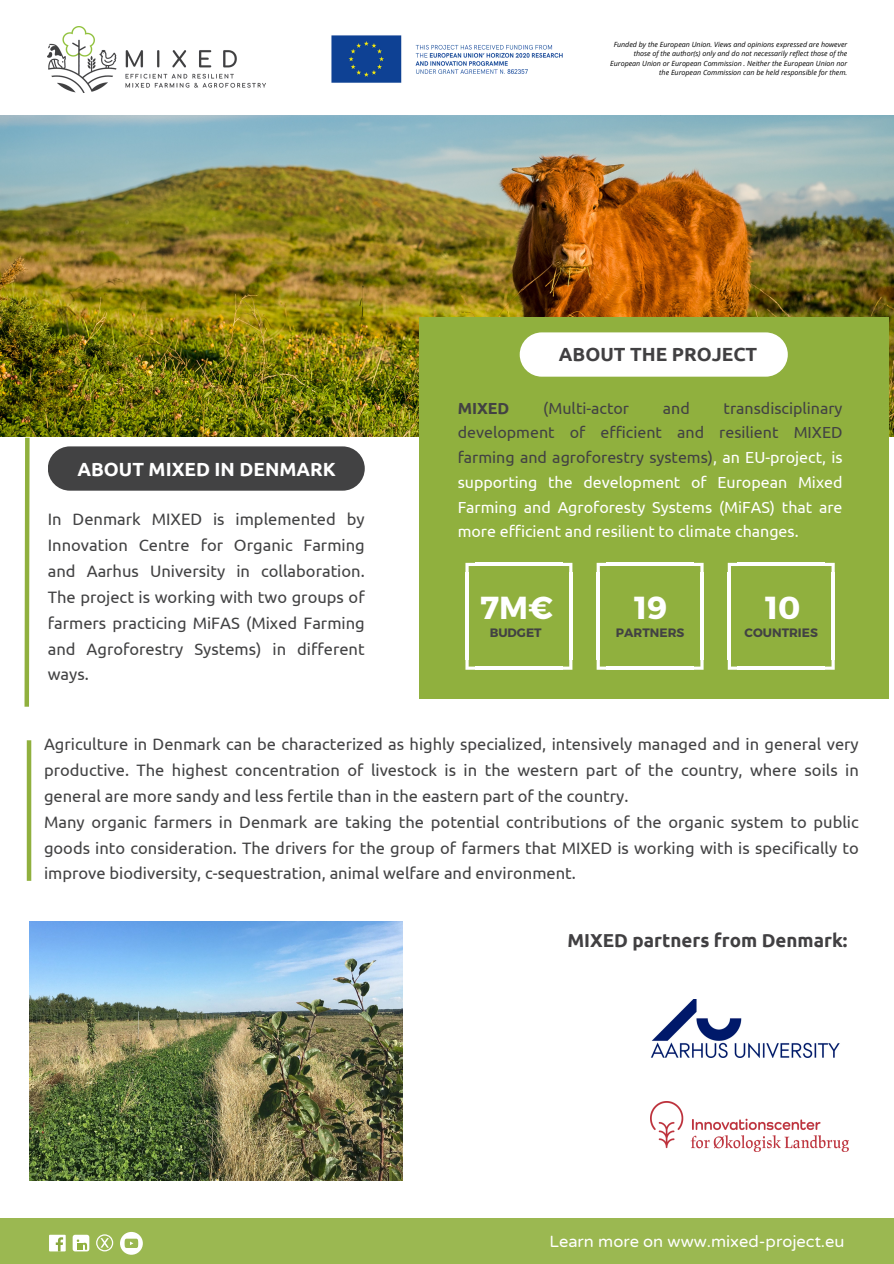
<style>
.page{position:relative;width:894px;height:1264px;background:#fff}
.page>*{position:absolute;margin:0;border:0;box-sizing:border-box;transform-origin:0 0}
.t1{font:700 31.8px "Montserrat";color:#fff}
.t2{font:700 19.05px "Ubuntu";color:#fff}
.t3{font:700 19.05px "Ubuntu";color:#414042}
.t4{font:700 18.75px "Ubuntu";color:#414042}
.t5{font:16.5px/25.8px "Ubuntu";color:#424243;text-align:justify}
.t6{font:16.5px "Varela Round";color:#fff}
.t7{font:16.05px/24.8px "Ubuntu";color:#fff;text-align:justify}
.t8{font:16.05px "Ubuntu";color:#424243}
.t9{font:700 16.05px "Ubuntu";color:#424243}
.t10{font:700 12.15px "Montserrat";color:#424243}
.t11{font:italic 7.05px/9.4px "Open Sans";color:#000;text-align:right}
.s1{color:#424243}
</style>
<div class="page">
<img style="left:0;top:115px;width:893px;height:321px">
<svg style="left:22px;top:433px;width:10px;height:274px"></svg>
<hr style="left:27px;top:740px;width:4px;height:140px;background:#90b03e">
<div style="left:419px;top:317px;width:468px;height:381px;background:#90b03e"></div>
<hr style="left:700px;top:572px;width:3px;height:88px;background:#fff">
<hr style="left:596px;top:572px;width:3px;height:88px;background:#fff">
<hr style="left:606px;top:563px;width:87px;height:3px;background:#fff">
<hr style="left:606px;top:666px;width:87px;height:3px;background:#fff">
<svg style="left:693px;top:563px;width:10px;height:9px"></svg>
<svg style="left:596px;top:563px;width:10px;height:9px"></svg>
<svg style="left:693px;top:660px;width:10px;height:9px"></svg>
<svg style="left:596px;top:660px;width:10px;height:9px"></svg>
<hr style="left:569px;top:572px;width:3px;height:88px;background:#fff">
<hr style="left:465px;top:572px;width:3px;height:88px;background:#fff">
<hr style="left:475px;top:563px;width:87px;height:3px;background:#fff">
<hr style="left:475px;top:666px;width:87px;height:3px;background:#fff">
<svg style="left:562px;top:563px;width:10px;height:9px"></svg>
<svg style="left:465px;top:563px;width:10px;height:9px"></svg>
<svg style="left:562px;top:660px;width:10px;height:9px"></svg>
<svg style="left:465px;top:660px;width:10px;height:9px"></svg>
<hr style="left:831px;top:572px;width:3px;height:88px;background:#fff">
<hr style="left:727px;top:572px;width:3px;height:88px;background:#fff">
<hr style="left:737px;top:563px;width:87px;height:3px;background:#fff">
<hr style="left:737px;top:666px;width:87px;height:3px;background:#fff">
<svg style="left:824px;top:563px;width:10px;height:9px"></svg>
<svg style="left:727px;top:563px;width:10px;height:9px"></svg>
<svg style="left:824px;top:660px;width:10px;height:9px"></svg>
<svg style="left:727px;top:660px;width:10px;height:9px"></svg>
<div style="left:519px;top:332px;width:268px;height:44px;background:#fff;border-radius:22px"></div>
<img style="left:48px;top:27px;width:217px;height:66px">
<img style="left:331px;top:35px;width:231px;height:48px">
<div style="left:48px;top:446px;width:316px;height:44px;background:#424243;border-radius:22px"></div>
<div style="left:0;top:1217px;width:893px;height:46px;background:#9bb851"></div>
<div style="left:49px;top:1234px;width:17px;height:17px;background:#fff"></div>
<svg style="left:56px;top:1237px;width:7px;height:14px"></svg>
<svg style="left:96px;top:1234px;width:17px;height:17px"></svg>
<div style="left:73px;top:1234px;width:16px;height:17px;background:#fff;border-radius:3px"></div>
<svg style="left:77px;top:1239px;width:10px;height:10px"></svg>
<svg style="left:120px;top:1231px;width:22px;height:23px"></svg>
<img style="left:29px;top:921px;width:374px;height:259px">
<img style="left:651px;top:999px;width:189px;height:58px">
<img style="left:650px;top:1101px;width:198px;height:50px">
<p class="t11" style="left:610px;top:40px;width:239px">Funded by the European Union. Views and opinions expressed are however those of the author(s) only and do not necessarily reflect those of the European Union or European Commission . Neither the European Union nor the European Commission can be held responsible for them.</p>
<p class="t2" style="left:77px;top:458px;width:260px">ABOUT MIXED IN DENMARK</p>
<p class="t5" style="left:48px;top:506px;width:318px">In Denmark MIXED is implemented by Innovation Centre for Organic Farming and Aarhus University in collaboration.<br>The project is working with two groups of farmers practicing MiFAS (Mixed Farming and Agroforestry Systems) in different ways.</p>
<p class="t3" style="left:558px;top:343px;width:200px">ABOUT THE PROJECT</p>
<p class="t9" style="left:457px;top:398px;width:53px">MIXED</p>
<p class="t8" style="left:543px;top:398px;width:87px">(Multi-actor</p>
<p class="t8" style="left:662px;top:398px;width:28px">and</p>
<p class="t7" style="left:457px;top:395px;width:386px;text-indent:266px"><span class="s1">transdisciplinary development of efficient and resilient MIXED farming and agroforestry systems)</span>, an EU-project, is supporting the development of European Mixed Farming and Agroforesty Systems (MiFAS) that are more efficient and resilient to climate changes.</p>
<h1 class="t1" style="left:480px;top:587px;width:74px">7M€</h1>
<h1 class="t1" style="left:634px;top:587px;width:35px">19</h1>
<h1 class="t1" style="left:764px;top:587px;width:37px">10</h1>
<p class="t10" style="left:489px;top:624px;width:53px">BUDGET</p>
<p class="t10" style="left:615px;top:624px;width:70px">PARTNERS</p>
<p class="t10" style="left:744px;top:624px;width:75px">COUNTRIES</p>
<p class="t5" style="left:44px;top:731px;width:816px;text-align:left">Agriculture in Denmark can be characterized as highly specialized, intensively managed and in general very productive. The highest concentration of livestock is in the western part of the country, where soils in general are more sandy and less fertile than in the eastern part of the country.<br>Many organic farmers in Denmark are taking the potential contributions of the organic system to public goods into consideration. The drivers for the group of farmers that MIXED is working with is specifically to improve biodiversity, c-sequestration, animal welfare and environment.</p>
<p class="t4" style="left:567px;top:929px;width:281px">MIXED partners from Denmark:</p>
<p class="t6" style="left:549px;top:1231px;width:296px">Learn more on www.mixed-project.eu</p>
</div>
